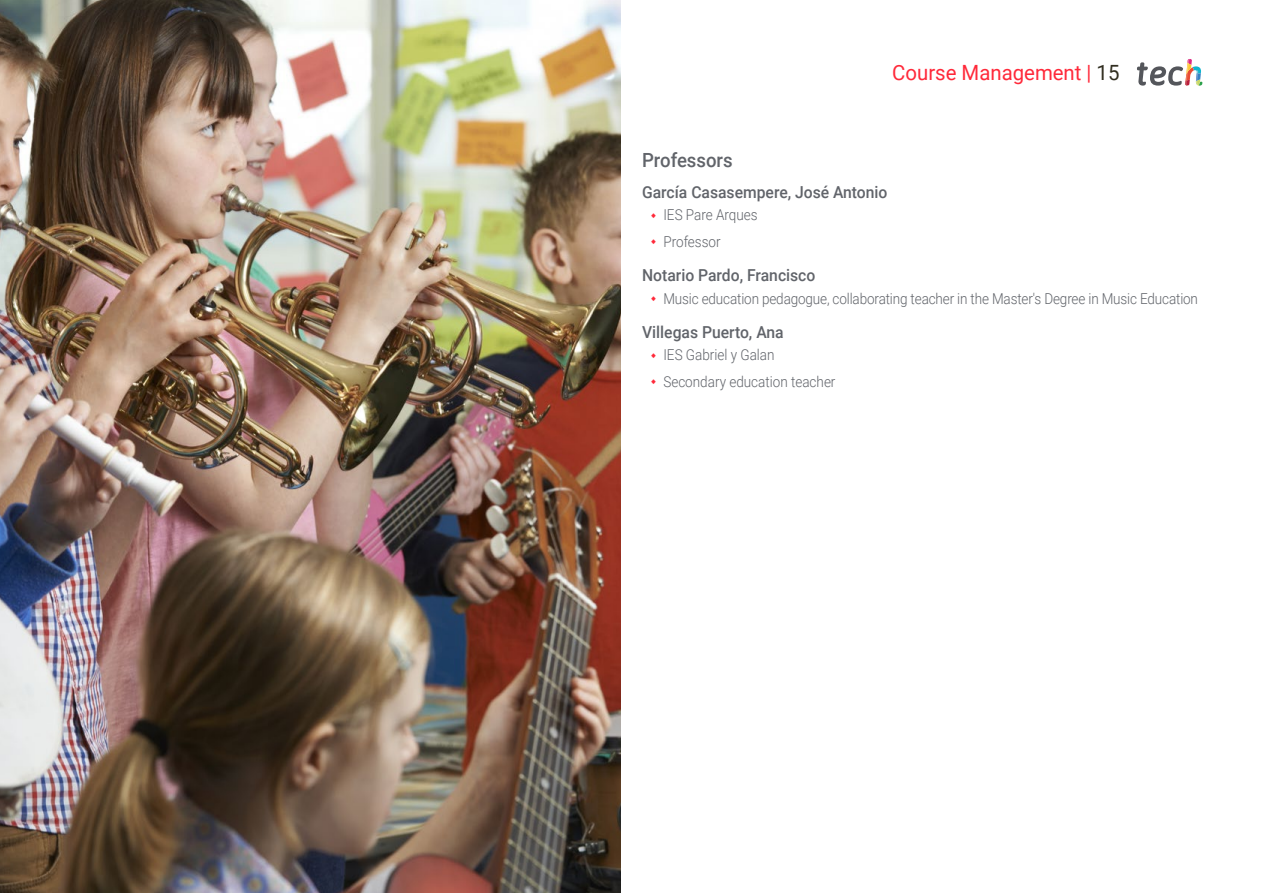
<style>
.page{position:relative;width:1263px;height:893px;background:#fff}
.page>*{position:absolute;margin:0;border:0;box-sizing:border-box;transform-origin:0 0}
.t1{font:21px "Roboto";color:#ff293a}
.t2{font:500 19.5px "Roboto";color:#61646a;scale:.95 1}
.t3{font:500 16.5px "Roboto";color:#61646a;scale:.95 1}
.t4{font:300 15px/26.7px "Roboto";letter-spacing:-.01em;color:#61646a;scale:.9 1}
.s1{color:#312e20}
</style>
<div class="page">
<img style="left:0;top:0;width:621px;height:893px">
<svg style="left:1137px;top:59px;width:65px;height:27px"></svg>
<h1 class="t1" style="left:892px;top:57px;width:229px">Course Management | <span class="s1">15</span></h1>
<h2 class="t2" style="left:642px;top:146px;width:97px">Professors</h2>
<p class="t3" style="left:642px;top:180px;width:260px">García Casasempere, José Antonio</p>
<p class="t4" style="left:663px;top:201px;width:106px">IES Pare Arques<br>Professor</p>
<p class="t3" style="left:642px;top:264px;width:184px">Notario Pardo, Francisco</p>
<p class="t4" style="left:663px;top:284px;width:596px">Music education pedagogue, collaborating teacher in the Master's Degree in Music Education</p>
<p class="t3" style="left:642px;top:320px;width:150px">Villegas Puerto, Ana</p>
<p class="t4" style="left:663px;top:341px;width:193px">IES Gabriel y Galan<br>Secondary education teacher</p>
</div>
